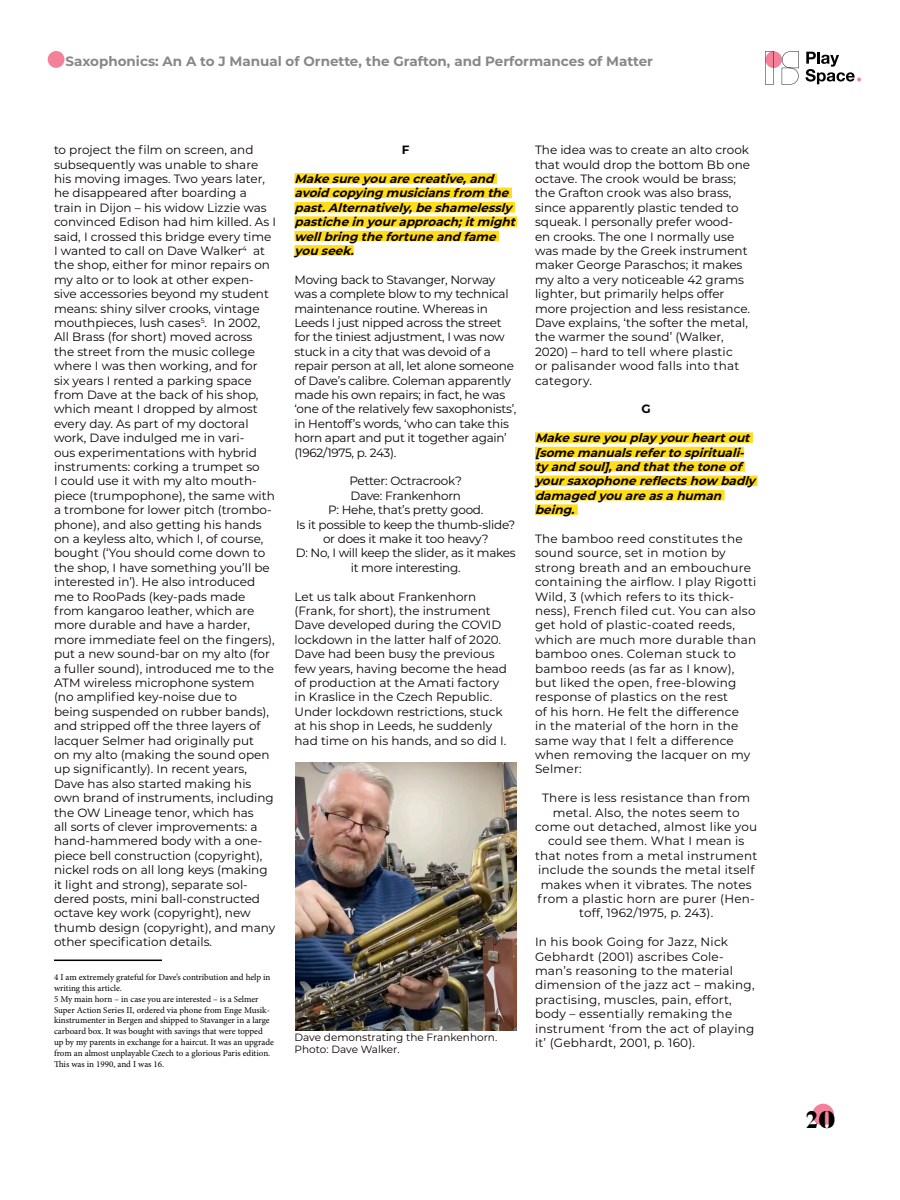
<style>
.page{position:relative;width:900px;height:1200px;background:#fff}
.page>*{position:absolute;margin:0;border:0;box-sizing:border-box;transform-origin:0 0}
.t1{font:900 24px "Butler";color:#000}
.t2{font:700 13.5px "Montserrat";color:#878787}
.t3{font:12px/14.4px "Montserrat";color:#0a0000}
.t4{font:12px/14.4px "Montserrat";letter-spacing:.02em;color:#0a0000}
.t5{font:12px/14.4px "Montserrat";letter-spacing:-.02em;color:#0a0000;text-align:center}
.t6{font:italic 700 12px/14.4px "Montserrat";letter-spacing:-.015em;color:#0a0000}
.t7{font:700 12px "Montserrat";color:#0a0000}
.t8{font:10.5px/12.6px "Montserrat";color:#0a0000}
.t9{font:9px/10.8px "Minion Pro";letter-spacing:-.005em;color:#000}
</style>
<div class="page">
<div style="left:812px;top:1104px;width:22px;height:21px;background:#f3819a;border-radius:50%"></div>
<div style="left:48px;top:51px;width:17px;height:17px;background:#f3819a;border-radius:50%"></div>
<div style="left:765px;top:51px;width:17px;height:17px;background:#f3819a;border-radius:50%"></div>
<svg style="left:765px;top:51px;width:9px;height:34px"></svg>
<svg style="left:782px;top:51px;width:17px;height:34px"></svg>
<svg style="left:806px;top:52px;width:55px;height:32px"></svg>
<hr style="left:54px;top:960px;width:108px;height:1px;background:#000">
<div style="left:294px;top:173px;width:203px;height:11px;background:#ffdd17"></div>
<div style="left:294px;top:188px;width:218px;height:10px;background:#ffdd17"></div>
<div style="left:294px;top:202px;width:221px;height:10px;background:#ffdd17"></div>
<div style="left:294px;top:216px;width:223px;height:11px;background:#ffdd17"></div>
<div style="left:294px;top:231px;width:205px;height:10px;background:#ffdd17"></div>
<div style="left:294px;top:245px;width:60px;height:11px;background:#ffdd17"></div>
<div style="left:535px;top:432px;width:218px;height:11px;background:#ffdd17"></div>
<div style="left:535px;top:447px;width:209px;height:10px;background:#ffdd17"></div>
<div style="left:535px;top:461px;width:210px;height:11px;background:#ffdd17"></div>
<div style="left:535px;top:476px;width:222px;height:10px;background:#ffdd17"></div>
<div style="left:535px;top:490px;width:190px;height:10px;background:#ffdd17"></div>
<div style="left:535px;top:504px;width:43px;height:11px;background:#ffdd17"></div>
<img style="left:296px;top:762px;width:221px;height:268px">
<p class="t2" style="left:65px;top:51px;width:589px">Saxophonics: An A to J Manual of Ornette, the Grafton, and Performances of Matter</p>
<p class="t3" style="left:54px;top:142px;width:223px">to project the film on screen, and subsequently was unable to share his moving images. Two years later, he disappeared after boarding a train in Dijon – his widow Lizzie was convinced Edison had him killed. As I said, I crossed this bridge every time I wanted to call on Dave Walker<sup>4</sup> at the shop, either for minor repairs on my alto or to look at other expen&shy;sive accessories beyond my student means: shiny silver crooks, vintage mouthpieces, lush cases<sup>5</sup>. In 2002, All Brass (for short) moved across<br>the street from the music college where I was then working, and for six years I rented a parking space from Dave at the back of his shop, which meant I dropped by almost every day. As part of my doctoral work, Dave indulged me in vari-<br>ous experimentations with hybrid instruments: corking a trumpet so<br>I could use it with my alto mouth&shy;piece (trumpophone), the same with a trombone for lower pitch (trombo&shy;phone), and also getting his hands on a keyless alto, which I, of course, bought (‘You should come down to the shop, I have something you’ll be interested in’). He also introduced me to RooPads (key-pads made from kangaroo leather, which are more durable and have a harder, more immediate feel on the fingers), put a new sound-bar on my alto (for a fuller sound), introduced me to the ATM wireless microphone system (no amplified key-noise due to<br>being suspended on rubber bands), and stripped off the three layers of lacquer Selmer had originally put<br>on my alto (making the sound open up significantly). In recent years, Dave has also started making his own brand of instruments, including the OW Lineage tenor, which has<br>all sorts of clever improvements: a hand-hammered body with a one&shy;piece bell construction (copyright), nickel rods on all long keys (making it light and strong), separate sol&shy;dered posts, mini ball-constructed octave key work (copyright), new thumb design (copyright), and many other specification details.</p>
<p class="t9" style="left:54px;top:972px;width:218px">4 I am extremely grateful for Dave’s contribution and help in writing this article.</p>
<p class="t9" style="left:54px;top:993px;width:221px">5 My main horn – in case you are interested – is a Selmer Super Action Series II, ordered via phone from Enge Musik&shy;kinstrumenter in Bergen and shipped to Stavanger in a large carboard box. It was bought with savings that were topped up by my parents in exchange for a haircut. It was an upgrade from an almost unplayable Czech to a glorious Paris edition.<br>This was in 1990, and I was 16.</p>
<p class="t7" style="left:402px;top:141px;width:9px">F</p>
<p class="t6" style="left:294px;top:171px;width:226px">Makesureyou arecreative,and avoid copying musiciansfrom the past.Alternatively,beshamelessly pastichein yourapproach;itmight wellbring thefortuneand fame you seek.</p>
<p class="t5" style="left:294px;top:272px;width:223px;text-align:left">Moving back to Stavanger, Norway was a complete blow to my technical maintenance routine. Whereas in Leeds I just nipped across the street for the tiniest adjustment, I was now stuck in a city that was devoid of a repair person at all, let alone someone of Dave’s calibre. Coleman apparently made his own repairs; in fact, he was ‘one of the relatively few saxophonists’, in Hentoff’s words, ‘who can take this horn apart and put it together again’ (1962/1975, p. 243).</p>
<p class="t5" style="left:349px;top:473px;width:114px">Petter: Octracrook?</p>
<p class="t5" style="left:350px;top:488px;width:112px">Dave: Frankenhorn</p>
<p class="t5" style="left:328px;top:502px;width:157px">P: Hehe, that’s pretty good.</p>
<p class="t5" style="left:296px;top:517px;width:221px">Is it possible to keep the thumb-slide? or does it make it too heavy?</p>
<p class="t5" style="left:296px;top:545px;width:222px">D: No, I will keep the slider, as it makes it more interesting.</p>
<p class="t3" style="left:294px;top:589px;width:214px">Let us talk about Frankenhorn (Frank, for short), the instrument Dave developed during the COVID lockdown in the latter half of 2020.<br>Dave had been busy the previous few years, having become the head of production at the Amati factory in Kraslice in the Czech Republic.<br>Under lockdown restrictions, stuck at his shop in Leeds, he suddenly had time on his hands, and so did I.</p>
<p class="t8" style="left:294px;top:1030px;width:204px">Dave demonstrating the Frankenhorn.<br>Photo: Dave Walker.</p>
<p class="t3" style="left:535px;top:142px;width:217px">The idea was to create an alto crook that would drop the bottom Bb one octave. The crook would be brass; the Grafton crook was also brass, since apparently plastic tended to squeak. I personally prefer wood&shy;en crooks. The one I normally use was made by the Greek instrument maker George Paraschos; it makes my alto a very noticeable 42 grams lighter, but primarily helps offer more projection and less resistance.<br>Dave explains, ‘the softer the metal, the warmer the sound’ (Walker,<br>2020) – hard to tell where plastic<br>or palisander wood falls into that category.</p>
<p class="t7" style="left:642px;top:400px;width:11px">G</p>
<p class="t6" style="left:535px;top:430px;width:222px">Makesureyou play yourheartout [somemanualsrefertospirituali&shy;ty and soul],and thatthetoneof yoursaxophonereflectshow badly damaged you areasahuman being.</p>
<p class="t4" style="left:535px;top:531px;width:223px">The bamboo reed constitutes the sound source, set in motion by strong breath and an embouchure containing the airflow. I play Rigotti<br>Wild, 3 (which refers to its thick&shy;ness), French filed cut. You can also get hold of plastic-coated reeds, which are much more durable than bamboo ones. Coleman stuck to bamboo reeds (as far as I know), but liked the open, free-blowing response of plastics on the rest<br>of his horn. He felt the difference<br>in the material of the horn in the same way that I felt a difference when removing the lacquer on my<br>Selmer:</p>
<p class="t4" style="left:535px;top:790px;width:224px;text-align:center">There is less resistance than from metal. Also, the notes seem to come out detached, almost like you could see them. What I mean is that notes from a metal instrument include the sounds the metal itself makes when it vibrates. The notes from a plastic horn are purer (Hen&shy;toff, 1962/1975, p. 243).</p>
<p class="t4" style="left:535px;top:934px;width:221px">In his book Going for Jazz, Nick<br>Gebhardt (2001) ascribes Cole&shy;man’s reasoning to the material dimension of the jazz act – making, practising, muscles, pain, effort, body – essentially remaking the instrument ‘from the act of playing it’ (Gebhardt, 2001, p. 160).</p>
<p class="t1" style="left:806px;top:1105px;width:32px">20</p>
</div>
